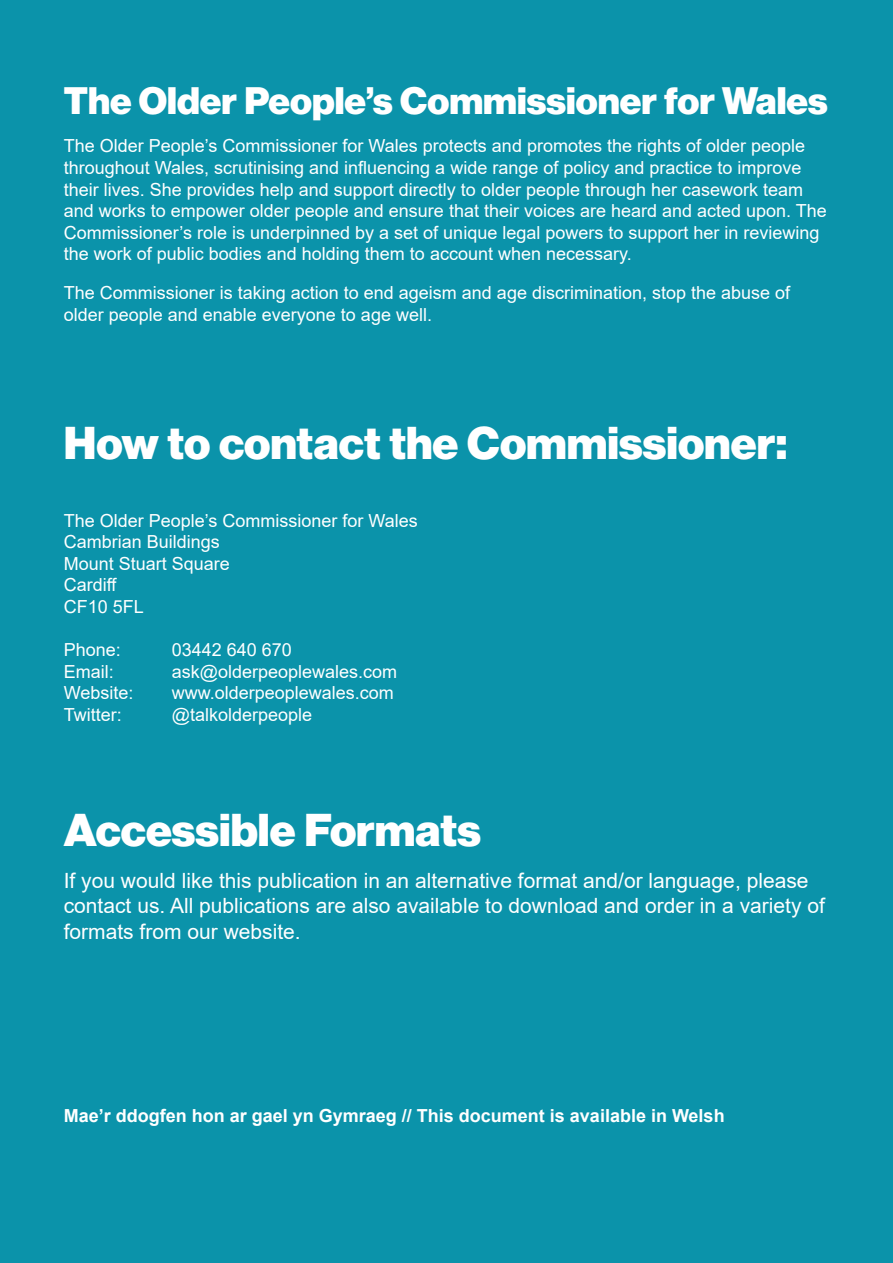
<style>
.page{position:relative;width:893px;height:1263px;background:#0b93aa}
.page>*{position:absolute;margin:0;border:0;box-sizing:border-box;transform-origin:0 0}
.t1{font:45px "N Haas Grotesk DS Pro 95 Blk";color:#fff}
.t2{font:37.5px "N Haas Grotesk DS Pro 95 Blk";color:#fff}
.t3{font:21px/25.2px "Arial";color:#fff}
.t4{font:18px/21.6px "Arial";color:#fff}
.t5{font:700 18px "Arial";color:#fff}
</style>
<div class="page">
<h2 class="t2" style="left:64px;top:79px;width:765px">The Older People’s Commissioner for Wales</h2>
<p class="t4" style="left:64px;top:135px;width:765px">The Older People’s Commissioner for Wales protects and promotes the rights of older people throughout Wales, scrutinising and influencing a wide range of policy and practice to improve their lives. She provides help and support directly to older people through her casework team and works to empower older people and ensure that their voices are heard and acted upon. The Commissioner’s role is underpinned by a set of unique legal powers to support her in reviewing the work of public bodies and holding them to account when necessary.</p>
<p class="t4" style="left:64px;top:282px;width:728px">The Commissioner is taking action to end ageism and age discrimination, stop the abuse of older people and enable everyone to age well.</p>
<h1 class="t1" style="left:64px;top:417px;width:725px">How to contact the Commissioner:</h1>
<p class="t4" style="left:64px;top:509px;width:356px">The Older People’s Commissioner for Wales<br>Cambrian Buildings<br>Mount Stuart Square<br>Cardiff<br>CF10 5FL</p>
<p class="t4" style="left:64px;top:639px;width:59px">Phone:</p>
<p class="t4" style="left:172px;top:639px;width:122px">03442 640 670</p>
<p class="t4" style="left:64px;top:660px;width:52px">Email:</p>
<p class="t4" style="left:172px;top:660px;width:227px">ask@olderpeoplewales.com</p>
<p class="t4" style="left:64px;top:682px;width:71px">Website:</p>
<p class="t4" style="left:172px;top:682px;width:224px">www.olderpeoplewales.com</p>
<p class="t4" style="left:64px;top:704px;width:60px">Twitter:</p>
<p class="t4" style="left:172px;top:704px;width:142px">@talkolderpeople</p>
<h1 class="t1" style="left:64px;top:804px;width:419px">Accessible Formats</h1>
<p class="t3" style="left:64px;top:868px;width:763px">If you would like this publication in an alternative format and/or language, please contact us. All publications are also available to download and order in a variety of formats from our website.</p>
<p class="t5" style="left:64px;top:1103px;width:662px">Mae’r ddogfen hon ar gael yn Gymraeg // This document is available in Welsh</p>
</div>
